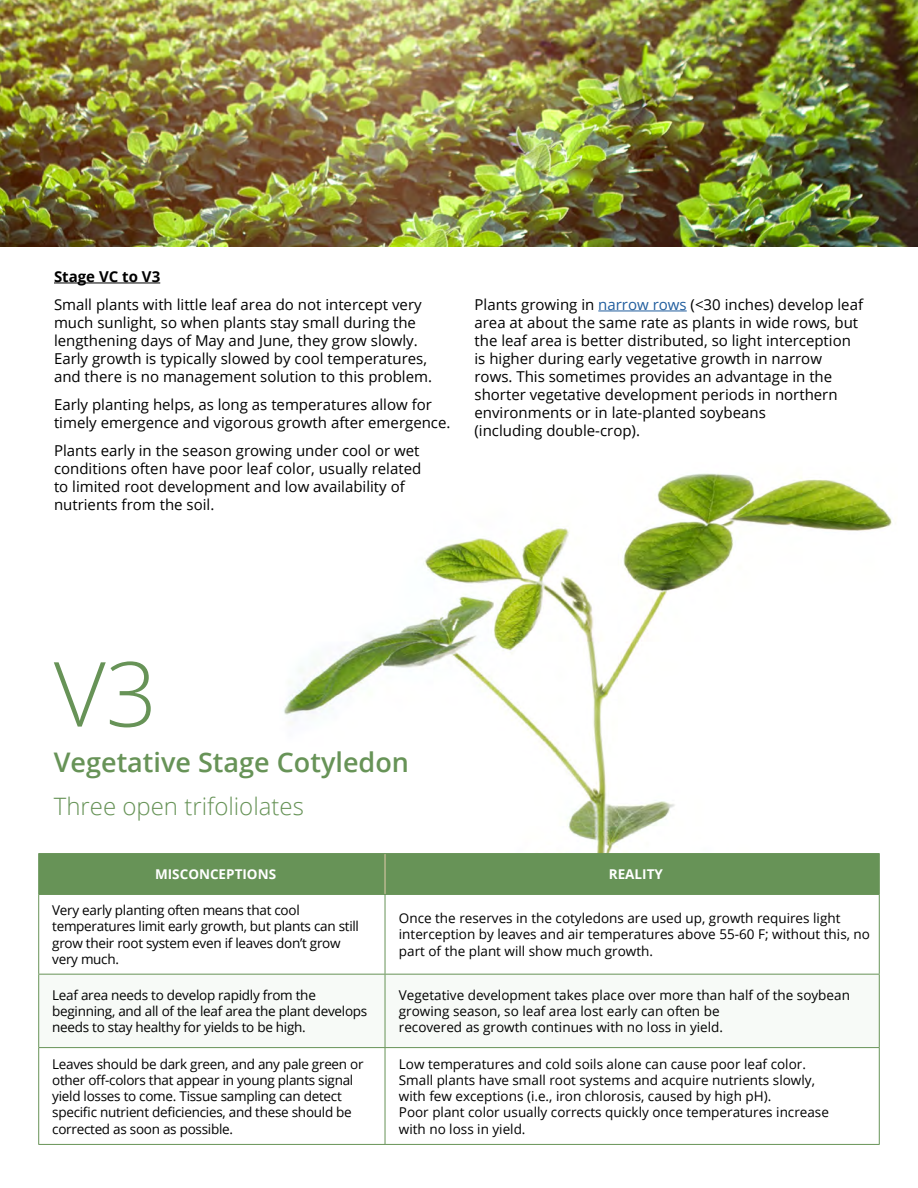
<style>
.page{position:relative;width:918px;height:1188px;background:#fff}
.page>*{position:absolute;margin:0;border:0;box-sizing:border-box;transform-origin:0 0}
.t1{font:300 90px "Open Sans";color:#679357}
.t2{font:600 27px "Open Sans";color:#679357}
.t3{font:300 24px "Open Sans";color:#679357}
.t4{font:15px/18px "Open Sans";color:#000}
.t5{font:700 15px "Open Sans";color:#000}
.t6{font:13.5px/16.2px "Open Sans";color:#000}
.t7{font:13.5px/16.2px "Open Sans";letter-spacing:-.02em;color:#000}
.t8{font:700 13.5px "Open Sans";color:#fff}
.s1{color:#215e9e}
</style>
<div class="page">
<img style="left:284px;top:473px;width:608px;height:380px">
<img style="left:0;top:0;width:918px;height:246px">
<div style="left:39px;top:854px;width:840px;height:40px;background:#679357"></div>
<hr style="left:385px;top:854px;width:1px;height:40px;background:#e2cbac">
<hr style="left:38px;top:853px;width:347px;height:1px;background:#679357">
<hr style="left:38px;top:854px;width:1px;height:40px;background:#679357">
<hr style="left:385px;top:853px;width:495px;height:1px;background:#679357">
<hr style="left:879px;top:854px;width:1px;height:40px;background:#679357">
<hr style="left:38px;top:894px;width:347px;height:1px;background:#679357">
<hr style="left:38px;top:895px;width:1px;height:79px;background:#679357">
<hr style="left:385px;top:894px;width:495px;height:1px;background:#679357">
<hr style="left:385px;top:895px;width:1px;height:79px;background:#679357">
<hr style="left:879px;top:895px;width:1px;height:79px;background:#679357">
<hr style="left:38px;top:974px;width:347px;height:1px;background:#679357">
<hr style="left:38px;top:975px;width:1px;height:72px;background:#679357">
<hr style="left:385px;top:974px;width:495px;height:1px;background:#679357">
<hr style="left:385px;top:975px;width:1px;height:72px;background:#679357">
<hr style="left:879px;top:975px;width:1px;height:72px;background:#679357">
<hr style="left:38px;top:1047px;width:347px;height:1px;background:#679357">
<hr style="left:38px;top:1048px;width:1px;height:96px;background:#679357">
<hr style="left:385px;top:1047px;width:495px;height:1px;background:#679357">
<hr style="left:385px;top:1048px;width:1px;height:96px;background:#679357">
<hr style="left:879px;top:1048px;width:1px;height:96px;background:#679357">
<hr style="left:38px;top:1144px;width:347px;height:1px;background:#679357">
<hr style="left:385px;top:1144px;width:495px;height:1px;background:#679357">
<hr style="left:54px;top:283px;width:106px;height:1px;background:#000">
<hr style="left:598px;top:311px;width:89px;height:1px;background:#215e9e">
<p class="t5" style="left:54px;top:266px;width:108px">Stage VC to V3</p>
<p class="t4" style="left:54px;top:295px;width:380px">Small plants with little leaf area do not intercept very much sunlight, so when plants stay small during the lengthening days of May and June, they grow slowly.<br>Early growth is typically slowed by cool temperatures, and there is no management solution to this problem.</p>
<p class="t4" style="left:54px;top:395px;width:398px">Early planting helps, as long as temperatures allow for timely emergence and vigorous growth after emergence.</p>
<p class="t4" style="left:54px;top:441px;width:369px">Plants early in the season growing under cool or wet conditions often have poor leaf color, usually related to limited root development and low availability of nutrients from the soil.</p>
<p class="t4" style="left:475px;top:295px;width:390px">Plants growing in <span class="s1">narrow rows</span> (&lt;30 inches) develop leaf area at about the same rate as plants in wide rows, but the leaf area is better distributed, so light interception is higher during early vegetative growth in narrow rows. This sometimes provides an advantage in the shorter vegetative development periods in northern environments or in late-planted soybeans<br>(including double-crop).</p>
<h1 class="t1" style="left:54px;top:632px;width:105px">V3</h1>
<h2 class="t2" style="left:54px;top:744px;width:357px">Vegetative Stage Cotyledon</h2>
<h3 class="t3" style="left:54px;top:790px;width:252px">Three open trifoliolates</h3>
<p class="t8" style="left:155px;top:865px;width:123px">MISCONCEPTIONS</p>
<p class="t8" style="left:609px;top:865px;width:56px">REALITY</p>
<p class="t7" style="left:52px;top:902px;width:308px">Very early planting often means that cool temperatures limit early growth, but plants can still grow their root system even if leaves don’t grow very much.</p>
<p class="t6" style="left:399px;top:910px;width:473px">Once the reserves in the cotyledons are used up, growth requires light interception by leaves and air temperatures above 55-60 F; without this, no part of the plant will show much growth.</p>
<p class="t7" style="left:52px;top:987px;width:317px">Leaf area needs to develop rapidly from the beginning, and all of the leaf area the plant develops needs to stay healthy for yields to be high.</p>
<p class="t6" style="left:399px;top:987px;width:453px">Vegetative development takes place over more than half of the soybean growing season, so leaf area lost early can often be<br>recovered as growth continues with no loss in yield.</p>
<p class="t7" style="left:52px;top:1055px;width:313px">Leaves should be dark green, and any pale green or other off-colors that appear in young plants signal yield losses to come. Tissue sampling can detect specific nutrient deficiencies, and these should be corrected as soon as possible.</p>
<p class="t6" style="left:399px;top:1055px;width:432px">Low temperatures and cold soils alone can cause poor leaf color.<br>Small plants have small root systems and acquire nutrients slowly, with few exceptions (i.e., iron chlorosis, caused by high pH).<br>Poor plant color usually corrects quickly once temperatures increase with no loss in yield.</p>
</div>
